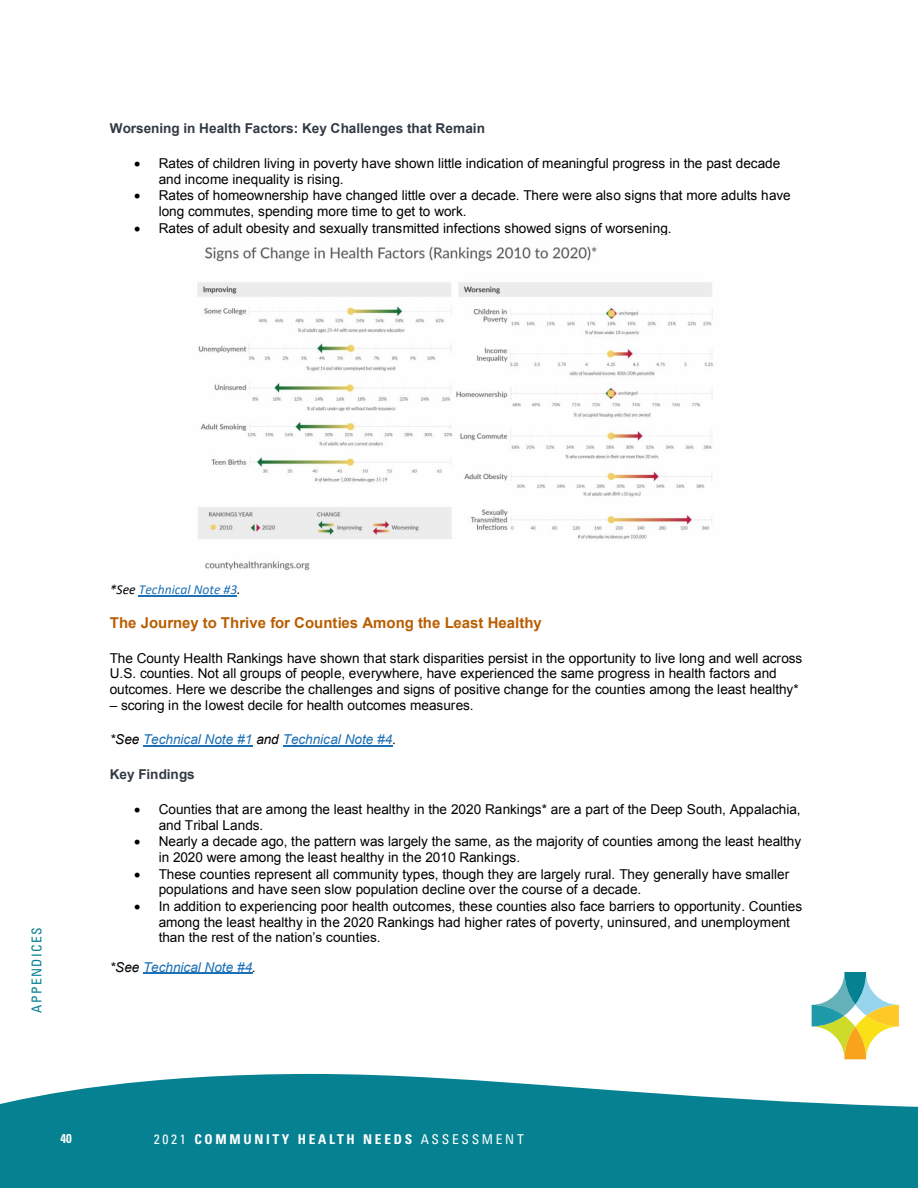
<style>
.page{position:relative;width:918px;height:1188px;background:#fff}
.page>*{position:absolute;margin:0;border:0;box-sizing:border-box;transform-origin:0 0}
.t1{font:700 15px "Arial";color:#ba5d00}
.t2{font:13.65px/15.6px "Arial";letter-spacing:-.005em;color:#000}
.t3{font:700 13.65px "Arial";letter-spacing:-.005em;color:#323a45}
.t4{font:italic 13.65px "Arial";letter-spacing:-.005em;color:#1b70b6}
.t5{font:italic 13.65px "Calibri";letter-spacing:.005em;color:#1b70b6}
.t6{font:700 condensed 13.5px "Univers";letter-spacing:.2em;color:#fff}
.t7{font:condensed 13.5px "Univers";letter-spacing:.1em;color:#058191}
.t8{font:700 condensed 12.75px "Univers";color:#fff}
.s1{color:#000}
.s2{font-weight:400}
</style>
<div class="page">
<svg style="left:0;top:1074px;width:918px;height:114px;background:#23909e"></svg>
<svg style="left:812px;top:972px;width:87px;height:87px"></svg>
<hr style="left:139px;top:596px;width:98px;height:1px;background:#1b70b6">
<hr style="left:143px;top:746px;width:109px;height:1px;background:#1b70b6">
<hr style="left:283px;top:746px;width:109px;height:1px;background:#1b70b6">
<hr style="left:143px;top:973px;width:109px;height:1px;background:#1b70b6">
<img style="left:197px;top:246px;width:516px;height:325px">
<p class="t3" style="left:110px;top:119px;width:377px">Worsening in Health Factors: Key Challenges that Remain</p>
<p class="t2" style="left:159px;top:156px;width:623px;text-indent:-24px">• Rates of children living in poverty have shown little indication of meaningful progress in the past decade and income inequality is rising.</p>
<p class="t2" style="left:159px;top:188px;width:634px;text-indent:-24px">• Rates of homeownership have changed little over a decade. There were also signs that more adults have long commutes, spending more time to get to work.</p>
<p class="t2" style="left:134px;top:220px;width:539px">• Rates of adult obesity and sexually transmitted infections showed signs of worsening.</p>
<p class="t7" style="left:28px;top:1012px;width:86px;rotate:-90deg">APPENDICES</p>
<p class="t5" style="left:110px;top:580px;width:132px"><span class="s1">*See</span> Technical Note #3<span class="s1">.</span></p>
<p class="t1" style="left:110px;top:613px;width:434px">The Journey to Thrive for Counties Among the Least Healthy</p>
<p class="t2" style="left:110px;top:650px;width:694px">The County Health Rankings have shown that stark disparities persist in the opportunity to live long and well across<br>U.S. counties. Not all groups of people, everywhere, have experienced the same progress in health factors and outcomes. Here we describe the challenges and signs of positive change for the counties among the least healthy*</p>
<p class="t2" style="left:110px;top:697px;width:365px">– scoring in the lowest decile for health outcomes measures.</p>
<p class="t4" style="left:110px;top:731px;width:288px"><span class="s1">*See</span> Technical Note #1 <span class="s1">and</span> Technical Note #4<span class="s1">.</span></p>
<p class="t3" style="left:110px;top:765px;width:87px">Key Findings</p>
<p class="t2" style="left:159px;top:802px;width:643px;text-indent:-24px">• Counties that are among the least healthy in the 2020 Rankings* are a part of the Deep South, Appalachia, and Tribal Lands.</p>
<p class="t2" style="left:159px;top:834px;width:644px;text-indent:-24px">• Nearly a decade ago, the pattern was largely the same, as the majority of counties among the least healthy in 2020 were among the least healthy in the 2010 Rankings.</p>
<p class="t2" style="left:159px;top:866px;width:632px;text-indent:-24px">• These counties represent all community types, though they are largely rural. They generally have smaller populations and have seen slow population decline over the course of a decade.</p>
<p class="t2" style="left:159px;top:899px;width:645px;text-indent:-24px">• In addition to experiencing poor health outcomes, these counties also face barriers to opportunity. Counties among the least healthy in the 2020 Rankings had higher rates of poverty, uninsured, and unemployment than the rest of the nation’s counties.</p>
<p class="t4" style="left:110px;top:958px;width:148px"><span class="s1">*See</span> Technical Note #4<span class="s1">.</span></p>
<p class="t8" style="left:61px;top:1131px;width:13px">40</p>
<p class="t6" style="left:154px;top:1131px;width:371px"><span class="s2">2021</span> COMMUNITY HEALTH NEEDS <span class="s2">ASSESSMENT</span></p>
</div>
